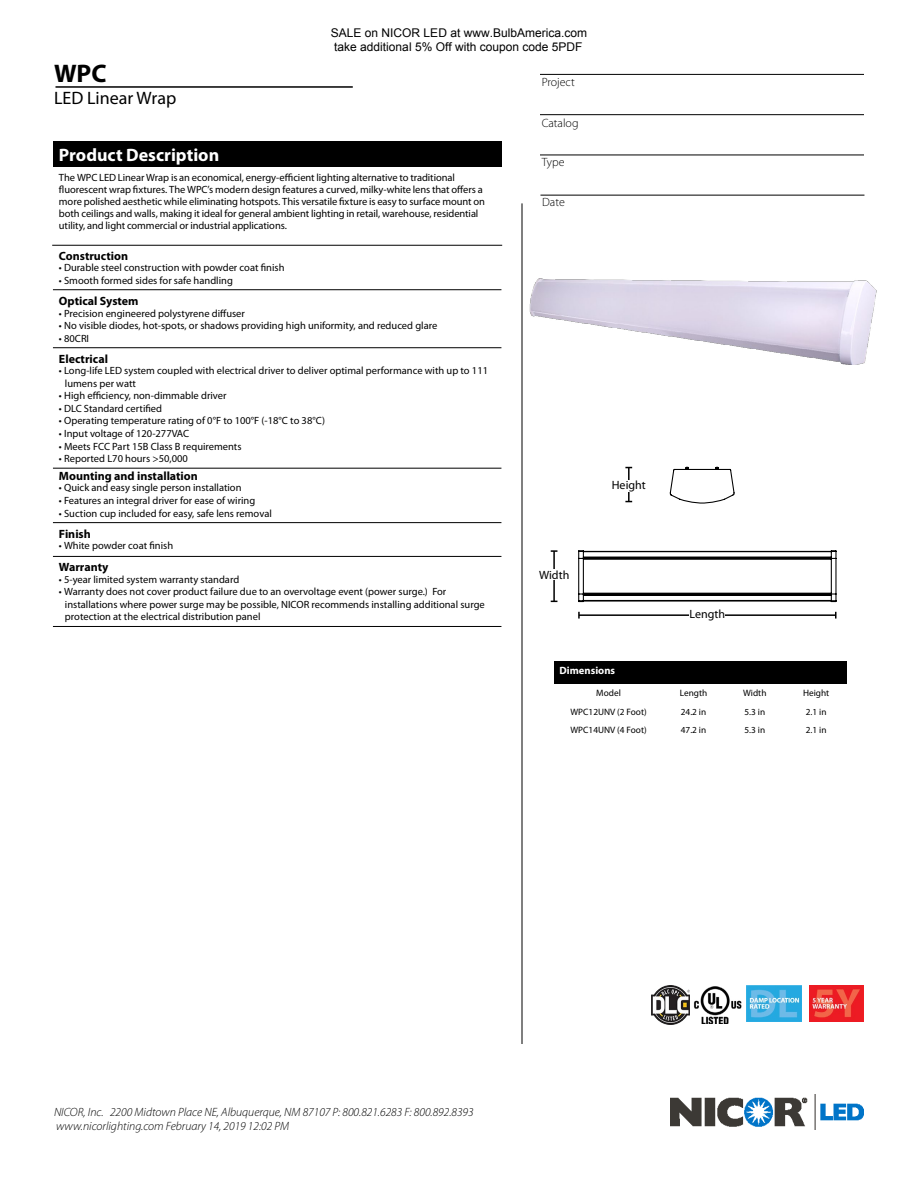
<style>
.page{position:relative;width:918px;height:1188px;background:#fff}
.page>*{position:absolute;margin:0;border:0;box-sizing:border-box;transform-origin:0 0}
.t1{font:700 25.5px "Myriad Pro";color:#000}
.t2{font:700 18px "Myriad Pro";color:#fff}
.t3{font:18px "Myriad Pro";color:#000}
.t4{font:italic 300 12px/14.4px "Myriad Pro";color:#000}
.t5{font:700 12px "Myriad Pro";color:#000}
.t6{font:12px/14.4px "Arial";color:#000}
.t7{font:300 12px "Myriad Pro";color:#000}
.t8{font:12px "Myriad Pro";color:#000}
.t9{font:700 10.65px "Myriad Pro";color:#fff}
.t10{font:10.5px/12px "Myriad Pro";color:#000}
.t11{font:9.3px "Myriad Pro";color:#000}
</style>
<div class="page">
<img style="left:671px;top:1094px;width:193px;height:36px">
<hr style="left:540px;top:155px;width:324px;height:1px;background:#000">
<hr style="left:540px;top:114px;width:324px;height:1px;background:#000">
<hr style="left:540px;top:74px;width:324px;height:1px;background:#000">
<hr style="left:522px;top:203px;width:1px;height:841px;background:#000">
<hr style="left:56px;top:86px;width:297px;height:2px;background:#000">
<div style="left:53px;top:141px;width:448px;height:26px;background:#000"></div>
<hr style="left:52px;top:245px;width:450px;height:1px;background:#000">
<hr style="left:53px;top:289px;width:448px;height:1px;background:#000">
<hr style="left:53px;top:347px;width:448px;height:1px;background:#000">
<hr style="left:53px;top:468px;width:448px;height:1px;background:#000">
<hr style="left:53px;top:522px;width:448px;height:1px;background:#000">
<hr style="left:53px;top:556px;width:448px;height:1px;background:#000">
<hr style="left:53px;top:626px;width:448px;height:1px;background:#000">
<img style="left:693px;top:986px;width:49px;height:38px">
<img style="left:809px;top:985px;width:55px;height:37px">
<img style="left:746px;top:985px;width:55px;height:37px">
<hr style="left:540px;top:195px;width:324px;height:1px;background:#000">
<img style="left:529px;top:278px;width:348px;height:86px">
<hr style="left:553px;top:551px;width:2px;height:50px;background:#000">
<hr style="left:579px;top:614px;width:257px;height:2px;background:#000">
<svg style="left:578px;top:612px;width:2px;height:7px"></svg>
<svg style="left:835px;top:612px;width:2px;height:7px"></svg>
<div style="left:539px;top:570px;width:30px;height:10px;background:#fff"></div>
<div style="left:690px;top:609px;width:35px;height:9px;background:#fff"></div>
<div style="left:554px;top:661px;width:293px;height:23px;background:#000"></div>
<hr style="left:583px;top:595px;width:248px;height:1px;background:#000">
<hr style="left:583px;top:558px;width:248px;height:1px;background:#000">
<hr style="left:583px;top:559px;width:248px;height:1px;background:#000">
<hr style="left:583px;top:593px;width:248px;height:1px;background:#000">
<hr style="left:583px;top:558px;width:1px;height:36px;background:#000">
<hr style="left:578px;top:558px;width:1px;height:36px;background:#000">
<hr style="left:835px;top:558px;width:2px;height:36px;background:#000">
<hr style="left:831px;top:558px;width:1px;height:36px;background:#000">
<hr style="left:583px;top:551px;width:248px;height:1px;background:#000">
<hr style="left:583px;top:600px;width:248px;height:2px;background:#000">
<hr style="left:583px;top:557px;width:248px;height:1px;background:#000">
<hr style="left:583px;top:594px;width:248px;height:1px;background:#000">
<svg style="left:578px;top:593px;width:6px;height:9px"></svg>
<svg style="left:578px;top:550px;width:6px;height:9px"></svg>
<svg style="left:831px;top:550px;width:6px;height:9px"></svg>
<svg style="left:831px;top:593px;width:6px;height:9px"></svg>
<svg style="left:669px;top:466px;width:66px;height:38px"></svg>
<hr style="left:628px;top:468px;width:2px;height:34px;background:#000">
<div style="left:614px;top:480px;width:29px;height:12px;background:#fff"></div>
<img style="left:651px;top:986px;width:39px;height:38px">
<h1 class="t1" style="left:54px;top:56px;width:54px">WPC</h1>
<h2 class="t3" style="left:54px;top:87px;width:124px">LED Linear Wrap</h2>
<p class="t6" style="left:331px;top:26px;width:258px">SALE on NICOR LED at www.BulbAmerica.com take additional 5% Off with coupon code 5PDF</p>
<p class="t7" style="left:542px;top:75px;width:35px">Project</p>
<p class="t7" style="left:542px;top:116px;width:38px">Catalog</p>
<h2 class="t2" style="left:59px;top:143px;width:162px">Product Description</h2>
<p class="t10" style="left:59px;top:171px;width:428px">The WPC LED Linear Wrap is an economical, energy-efficient lighting alternative to traditional fluorescent wrap fixtures. The WPC’s modern design features a curved, milky-white lens that offers a more polished aesthetic while eliminating hotspots. This versatile fixture is easy to surface mount on both ceilings and walls, making it ideal for general ambient lighting in retail, warehouse, residential utility, and light commercial or industrial applications.</p>
<p class="t5" style="left:59px;top:248px;width:71px">Construction</p>
<p class="t10" style="left:59px;top:261px;width:227px">• Durable steel construction with powder coat finish</p>
<p class="t10" style="left:59px;top:274px;width:175px">• Smooth formed sides for safe handling</p>
<p class="t5" style="left:59px;top:293px;width:81px">Optical System</p>
<p class="t10" style="left:59px;top:307px;width:188px">• Precision engineered polystyrene diffuser</p>
<p class="t10" style="left:59px;top:319px;width:380px">• No visible diodes, hot-spots, or shadows providing high uniformity, and reduced glare</p>
<p class="t10" style="left:59px;top:332px;width:32px">• 80CRI</p>
<p class="t5" style="left:59px;top:351px;width:51px">Electrical</p>
<p class="t10" style="left:65px;top:364px;width:425px;line-height:12.6px;text-indent:-6px">• Long-life LED system coupled with electrical driver to deliver optimal performance with up to 111 lumens per watt</p>
<p class="t10" style="left:59px;top:389px;width:169px">• High efficiency, non-dimmable driver</p>
<p class="t10" style="left:59px;top:402px;width:105px">• DLC Standard certified</p>
<p class="t10" style="left:59px;top:415px;width:268px">• Operating temperature rating of 0°F to 100°F (-18°C to 38°C)</p>
<p class="t10" style="left:59px;top:427px;width:132px">• Input voltage of 120-277VAC</p>
<p class="t10" style="left:59px;top:440px;width:184px">• Meets FCC Part 15B Class B requirements</p>
<p class="t10" style="left:59px;top:452px;width:130px">• Reported L70 hours &gt;50,000</p>
<p class="t5" style="left:59px;top:468px;width:140px">Mounting and installation</p>
<p class="t10" style="left:59px;top:482px;width:184px">• Quick and easy single person installation</p>
<p class="t10" style="left:59px;top:494px;width:198px">• Features an integral driver for ease of wiring</p>
<p class="t10" style="left:59px;top:507px;width:214px">• Suction cup included for easy, safe lens removal</p>
<p class="t5" style="left:59px;top:526px;width:33px">Finish</p>
<p class="t10" style="left:59px;top:539px;width:116px">• White powder coat finish</p>
<p class="t5" style="left:59px;top:560px;width:51px">Warranty</p>
<p class="t10" style="left:59px;top:573px;width:182px">• 5-year limited system warranty standard</p>
<p class="t10" style="left:65px;top:585px;width:421px;line-height:12.6px;text-indent:-6px">• Warranty does not cover product failure due to an overvoltage event (power surge.) For installations where power surge may be possible, NICOR recommends installing additional surge protection at the electrical distribution panel</p>
<p class="t7" style="left:542px;top:155px;width:24px">Type</p>
<p class="t7" style="left:542px;top:195px;width:24px">Date</p>
<p class="t8" style="left:539px;top:568px;width:32px">Width</p>
<p class="t8" style="left:612px;top:478px;width:35px">Height</p>
<p class="t8" style="left:690px;top:607px;width:37px">Length</p>
<p class="t9" style="left:560px;top:663px;width:57px">Dimensions</p>
<p class="t11" style="left:596px;top:687px;width:26px">Model</p>
<p class="t11" style="left:680px;top:687px;width:29px">Length</p>
<p class="t11" style="left:743px;top:687px;width:25px">Width</p>
<p class="t11" style="left:803px;top:687px;width:28px">Height</p>
<p class="t11" style="left:570px;top:706px;width:78px">WPC12UNV (2 Foot)</p>
<p class="t11" style="left:681px;top:706px;width:27px">24.2 in</p>
<p class="t11" style="left:745px;top:706px;width:22px">5.3 in</p>
<p class="t11" style="left:806px;top:706px;width:22px">2.1 in</p>
<p class="t11" style="left:570px;top:724px;width:78px">WPC14UNV (4 Foot)</p>
<p class="t11" style="left:681px;top:724px;width:27px">47.2 in</p>
<p class="t11" style="left:745px;top:724px;width:22px">5.3 in</p>
<p class="t11" style="left:806px;top:724px;width:22px">2.1 in</p>
<p class="t4" style="left:54px;top:1104px;width:421px">NICOR, Inc. 2200 Midtown Place NE, Albuquerque, NM 87107 P: 800.821.6283 F: 800.892.8393 www.nicorlighting.com February 14, 2019 12:02 PM</p>
</div>
